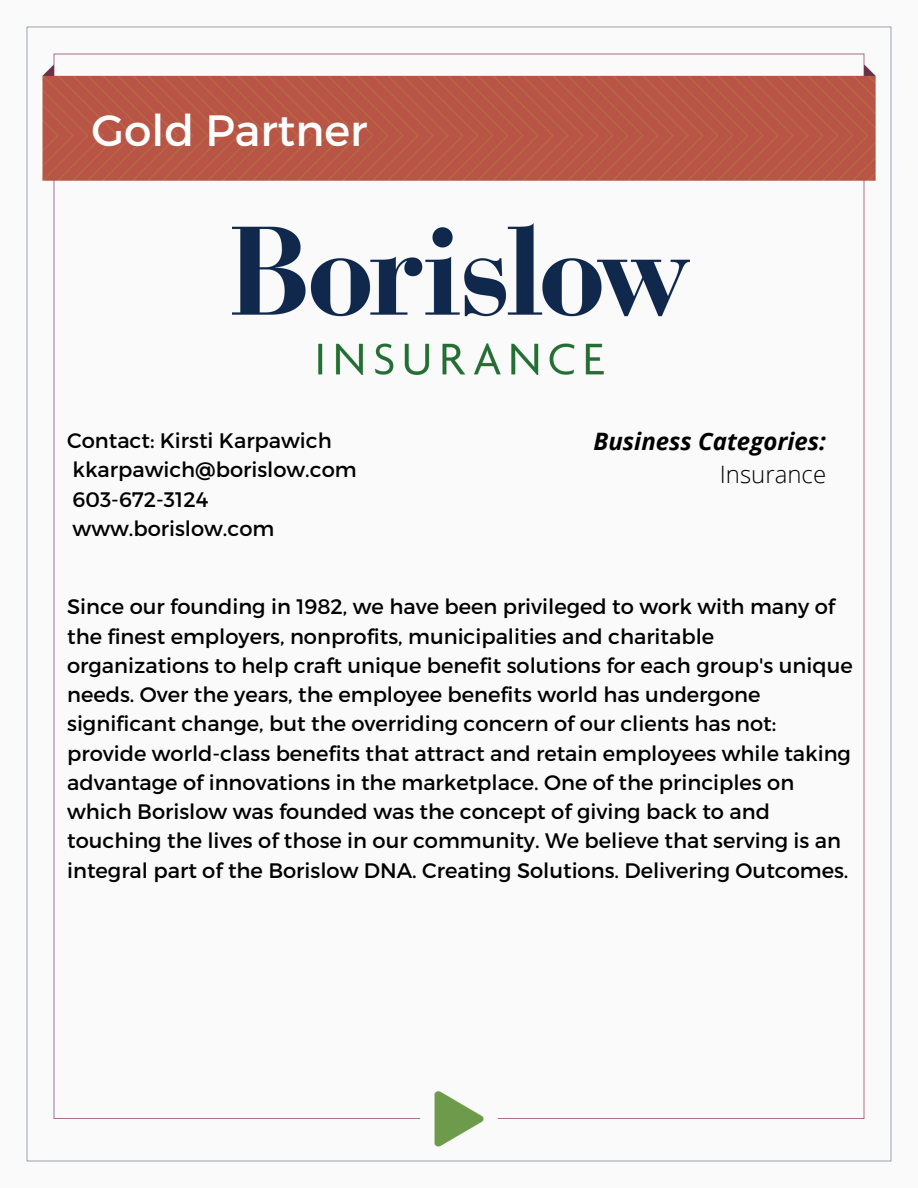
<style>
.page{position:relative;width:918px;height:1188px;background:#fff}
.page>*{position:absolute;margin:0;border:0;box-sizing:border-box;transform-origin:0 0}
.t1{font:43.65px "Montserrat";color:#fff}
.t2{font:italic 700 24px/32.7px "Open Sans";color:#000;text-align:right}
.t3{font:21px/29.2px "Montserrat";color:#000}
.s1{font-weight:300;font-style:normal}
</style>
<div class="page">
<img style="left:26px;top:26px;width:867px;height:1136px">
<img style="left:233px;top:224px;width:456px;height:150px">
<p class="t1" style="left:91px;top:102px;width:277px">Gold Partner</p>
<p class="t3" style="left:67px;top:425px;width:266px">Contact: Kirsti Karpawich</p>
<p class="t3" style="left:73px;top:454px;width:286px">kkarpawich@borislow.com</p>
<h2 class="t3" style="left:73px;top:483px;width:137px">603-672-3124</h2>
<p class="t3" style="left:73px;top:513px;width:203px">www.borislow.com</p>
<p class="t2" style="left:594px;top:424px;width:234px">Business Categories:<br><span class="s1">Insurance</span></p>
<p class="t3" style="left:67px;top:591px;width:787px">Since our founding in 1982, we have been privileged to work with many of the finest employers, nonprofits, municipalities and charitable organizations to help craft unique benefit solutions for each group's unique needs. Over the years, the employee benefits world has undergone significant change, but the overriding concern of our clients has not: provide world-class benefits that attract and retain employees while taking advantage of innovations in the marketplace. One of the principles on which Borislow was founded was the concept of giving back to and touching the lives of those in our community. We believe that serving is an integral part of the Borislow DNA. Creating Solutions. Delivering Outcomes.</p>
</div>
